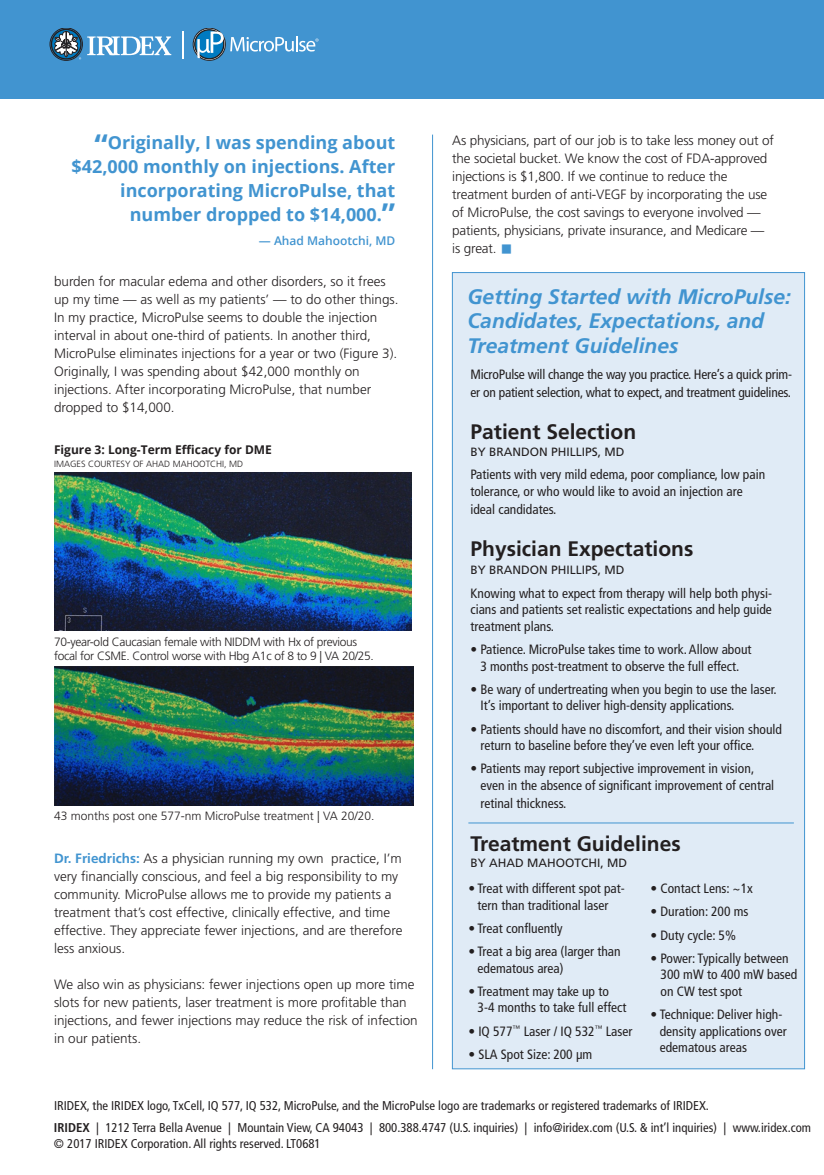
<style>
.page{position:relative;width:824px;height:1175px;background:#fff}
.page>*{position:absolute;margin:0;border:0;box-sizing:border-box;transform-origin:0 0}
.t1{font:31.5px "Minion Pro";color:#4194d0}
.BODY_COPY{font:italic 700 21px/25.5px "Frutiger LT Std";color:#4194d0}
.BODY_COPY-2{font:700 21px "Frutiger LT Std";color:#231f20}
.t2{font:700 18px/24px "Open Sans";color:#4194d0;text-align:right}
.t3{font:300 13.5px/18px "Frutiger LT Std";color:#231f20}
.BODY_COPY-3{font:condensed 13.5px/16.5px "Frutiger LT Std";color:#231f20}
.BODY_COPY-4{font:condensed 12.75px "Frutiger LT Std";color:#231f20}
.BODY_COPY-5{font:300 12px/13.5px "Frutiger LT Std";letter-spacing:-.025em;color:#231f20}
.BODY_COPY-6{font:12px "Frutiger LT Std";color:#231f20}
.BODY_COPY-7{font:300 12px "Frutiger LT Std";color:#231f20}
.t4{font:700 12px "Open Sans";color:#231f20}
.t5{font:600 12px "Open Sans";color:#4194d0}
.t6{font:300 9px "Frutiger LT Std";color:#231f20}
.s1{font-size:30px}
.s2{font-weight:700;color:#4194d0}
.s3{font-weight:700}
</style>
<div class="page">
<div style="left:452px;top:272px;width:352px;height:797px;background:#e0ebf6;border:1px solid #4194d0"></div>
<hr style="left:468px;top:822px;width:325px;height:1px;background:#4194d0">
<div style="left:0;top:0;width:824px;height:99px;background:#4194d0"></div>
<svg style="left:87px;top:36px;width:84px;height:19px"></svg>
<svg style="left:193px;top:28px;width:32px;height:32px"></svg>
<div style="left:193px;top:28px;width:32px;height:33px;border:1px solid #231f20;border-radius:50%"></div>
<svg style="left:195px;top:30px;width:29px;height:29px"></svg>
<div style="left:194px;top:29px;width:30px;height:30px;border:1px solid #231f20;border-radius:50%"></div>
<svg style="left:197px;top:31px;width:26px;height:27px"></svg>
<svg style="left:230px;top:36px;width:88px;height:16px"></svg>
<div style="left:51px;top:29px;width:30px;height:30px;background:#2a3f52;border-radius:50%"></div>
<div style="left:51px;top:29px;width:31px;height:31px;border:1px solid #231f20;border-radius:50%"></div>
<div style="left:50px;top:28px;width:33px;height:33px;border:1px solid #231f20;border-radius:50%"></div>
<svg style="left:53px;top:31px;width:28px;height:28px"></svg>
<svg style="left:182px;top:31px;width:1px;height:27px"></svg>
<hr style="left:432px;top:135px;width:1px;height:934px;background:#4194d0">
<img style="left:54px;top:472px;width:358px;height:158px">
<img style="left:54px;top:666px;width:359px;height:139px">
<p class="t2" style="left:71px;top:130px;width:325px"><span class="s1">“</span>Originally, I was spending about $42,000 monthly on injections. After incorporating MicroPulse, that number dropped to $14,000.<span class="s1">”</span></p>
<p class="t5" style="left:259px;top:232px;width:138px">— Ahad Mahootchi, MD</p>
<p class="t3" style="left:54px;top:273px;width:346px">burden for macular edema and other disorders, so it frees up my time — as well as my patients’ — to do other things.<br>In my practice, MicroPulse seems to double the injection interval in about one-third of patients. In another third, MicroPulse eliminates injections for a year or two (Figure 3).<br>Originally, I was spending about $42,000 monthly on injections. After incorporating MicroPulse, that number dropped to $14,000.</p>
<p class="t4" style="left:54px;top:441px;width:219px">Figure 3: Long-Term Efficacy for DME</p>
<p class="t6" style="left:54px;top:459px;width:191px">IMAGES COURTESY OF AHAD MAHOOTCHI, MD</p>
<p class="BODY_COPY-5" style="left:54px;top:635px;width:321px">70-year-old Caucasian female with NIDDM with Hx of previous focal for CSME. Control worse with Hbg A1c of 8 to 9 | VA 20/25.</p>
<p class="BODY_COPY-7" style="left:54px;top:808px;width:322px">43 months post one 577-nm MicroPulse treatment | VA 20/20.</p>
<p class="t3" style="left:54px;top:849px;width:350px"><span class="s2">Dr. Friedrichs:</span> As a physician running my own practice, I’m very financially conscious, and feel a big responsibility to my community. MicroPulse allows me to provide my patients a treatment that’s cost effective, clinically effective, and time effective. They appreciate fewer injections, and are therefore less anxious.</p>
<p class="t3" style="left:54px;top:975px;width:365px">We also win as physicians: fewer injections open up more time slots for new patients, laser treatment is more profitable than injections, and fewer injections may reduce the risk of infection in our patients.</p>
<p class="t3" style="left:452px;top:131px;width:323px">As physicians, part of our job is to take less money out of the societal bucket. We know the cost of FDA-approved injections is $1,800. If we continue to reduce the treatment burden of anti-VEGF by incorporating the use of MicroPulse, the cost savings to everyone involved — patients, physicians, private insurance, and Medicare — is great.</p>
<p class="t1" style="left:500px;top:226px;width:14px">■</p>
<p class="BODY_COPY" style="left:467px;top:284px;width:325px">Getting Started with MicroPulse:</p>
<p class="BODY_COPY" style="left:467px;top:308px;width:298px">Candidates, Expectations, and<br>Treatment Guidelines</p>
<p class="BODY_COPY-3" style="left:470px;top:365px;width:323px;line-height:18px">MicroPulse will change the way you practice. Here’s a quick prim&shy;er on patient selection, what to expect, and treatment guidelines.</p>
<p class="BODY_COPY-2" style="left:470px;top:420px;width:167px">Patient Selection</p>
<p class="BODY_COPY-6" style="left:470px;top:445px;width:156px">BY BRANDON PHILLIPS, MD</p>
<p class="BODY_COPY-3" style="left:470px;top:466px;width:296px">Patients with very mild edema, poor compliance, low pain tolerance, or who would like to avoid an injection are</p>
<p class="BODY_COPY-3" style="left:470px;top:501px;width:87px">ideal candidates.</p>
<p class="BODY_COPY-2" style="left:470px;top:537px;width:224px">Physician Expectations</p>
<p class="BODY_COPY-6" style="left:470px;top:563px;width:156px">BY BRANDON PHILLIPS, MD</p>
<p class="BODY_COPY-3" style="left:470px;top:585px;width:303px;text-align:justify">Knowing what to expect from therapy will help both physi&shy;cians and patients set realistic expectations and help guide treatment plans.</p>
<p class="BODY_COPY-3" style="left:470px;top:641px;width:282px;text-align:center">• Patience. MicroPulse takes time to work. Allow about<br>3 months post-treatment to observe the full effect.</p>
<p class="BODY_COPY-3" style="left:480px;top:681px;width:298px;text-indent:-10px">• Be wary of undertreating when you begin to use the laser.<br>It’s important to deliver high-density applications.</p>
<p class="BODY_COPY-3" style="left:480px;top:720px;width:303px;text-indent:-10px">• Patients should have no discomfort, and their vision should return to baseline before they’ve even left your office.</p>
<p class="BODY_COPY-3" style="left:480px;top:760px;width:295px;text-indent:-10px">• Patients may report subjective improvement in vision, even in the absence of significant improvement of central</p>
<p class="BODY_COPY-3" style="left:480px;top:795px;width:87px">retinal thickness.</p>
<p class="BODY_COPY-2" style="left:470px;top:831px;width:212px">Treatment Guidelines</p>
<p class="BODY_COPY-6" style="left:470px;top:856px;width:158px">BY AHAD MAHOOTCHI, MD</p>
<p class="BODY_COPY-3" style="left:468px;top:880px;width:158px;text-align:center">• Treat with different spot pat&shy;tern than traditional laser</p>
<p class="BODY_COPY-3" style="left:468px;top:920px;width:96px">• Treat confluently</p>
<p class="BODY_COPY-3" style="left:477px;top:943px;width:144px;text-indent:-9px">• Treat a big area (larger than edematous area)</p>
<p class="BODY_COPY-3" style="left:477px;top:983px;width:150px;text-indent:-9px">• Treatment may take up to<br>3-4 months to take full effect</p>
<p class="BODY_COPY-3" style="left:468px;top:1022px;width:166px">• IQ 577<sup>™</sup> Laser / IQ 532<sup>™</sup> Laser</p>
<p class="BODY_COPY-3" style="left:468px;top:1046px;width:125px">• SLA Spot Size: 200 μm</p>
<p class="BODY_COPY-3" style="left:650px;top:880px;width:104px">• Contact Lens: ~1x</p>
<p class="BODY_COPY-3" style="left:650px;top:903px;width:99px">• Duration: 200 ms</p>
<p class="BODY_COPY-3" style="left:650px;top:926px;width:87px">• Duty cycle: 5%</p>
<p class="BODY_COPY-3" style="left:660px;top:950px;width:138px;text-indent:-10px">• Power: Typically between<br>300 mW to 400 mW based on CW test spot</p>
<p class="BODY_COPY-3" style="left:659px;top:1006px;width:128px;text-indent:-9px">• Technique: Deliver high&shy;density applications over edematous areas</p>
<p class="BODY_COPY-4" style="left:54px;top:1098px;width:656px">IRIDEX, the IRIDEX logo, TxCell, IQ 577, IQ 532, MicroPulse, and the MicroPulse logo are trademarks or registered trademarks of IRIDEX.</p>
<p class="BODY_COPY-4" style="left:54px;top:1119px;width:758px"><span class="s3">IRIDEX</span> | 1212 Terra Bella Avenue | Mountain View, CA 94043 | 800.388.4747 (U.S. inquiries) | info@iridex.com (U.S. &amp; int’l inquiries) | www.iridex.com</p>
<p class="BODY_COPY-4" style="left:54px;top:1135px;width:268px">© 2017 IRIDEX Corporation. All rights reserved. LT0681</p>
</div>
